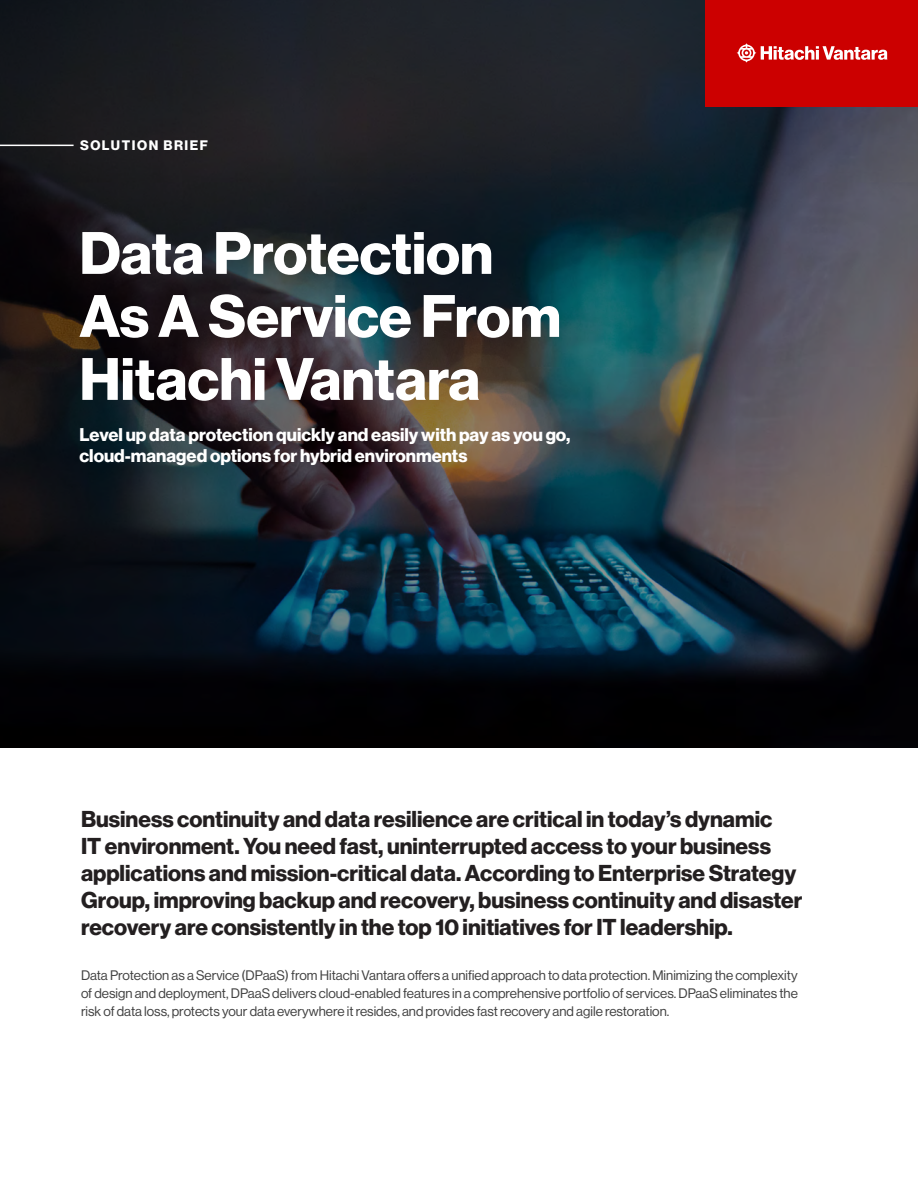
<style>
.page{position:relative;width:918px;height:1188px;background:#fff}
.page>*{position:absolute;margin:0;border:0;box-sizing:border-box;transform-origin:0 0}
.Main_Title_White{font:58.5px/63px "N Haas Grotesk DS Pro 75 Bd";color:#fff}
.Lead_Paragraph_15_18{font:22.5px/27px "N Haas Grotesk DS Pro 75 Bd";color:#231f20}
.Callout_Headline_White{font:18px/21px "N Haas Grotesk DS Pro 75 Bd";color:#fff}
.Body{font:13.5px/18px "N Haas Grotesk DS Pro 55 Rg";color:#414141;text-align:justify}
.Doc_Type_RED{font:13.5px "N Haas Grotesk DS Pro 75 Bd";letter-spacing:.115em;color:#fff}
</style>
<div class="page">
<img style="left:0;top:0;width:918px;height:747px">
<hr style="left:0;top:145px;width:74px;height:1px;background:#fff">
<div style="left:706px;top:0;width:212px;height:106px;background:#c00"></div>
<svg style="left:736px;top:43px;width:151px;height:20px"></svg>
<p class="Doc_Type_RED" style="left:80px;top:137px;width:130px">SOLUTION BRIEF</p>
<p class="Main_Title_White" style="left:80px;top:223px;width:483px">Data Protection<br>As A Service From<br>Hitachi Vantara</p>
<p class="Callout_Headline_White" style="left:80px;top:425px;width:492px">Level up data protection quickly and easily with pay as you go, cloud-managed options for hybrid environments</p>
<p class="Lead_Paragraph_15_18" style="left:81px;top:806px;width:723px">Business continuity and data resilience are critical in today’s dynamic<br>IT environment. You need fast, uninterrupted access to your business applications and mission-critical data. According to Enterprise Strategy Group, improving backup and recovery, business continuity and disaster recovery are consistently in the top 10 initiatives for IT leadership.</p>
<p class="Body" style="left:81px;top:967px;width:718px">Data Protection as a Service (DPaaS) from Hitachi Vantara offers a unified approach to data protection. Minimizing the complexity of design and deployment, DPaaS delivers cloud-enabled features in a comprehensive portfolio of services. DPaaS eliminates the risk of data loss, protects your data everywhere it resides, and provides fast recovery and agile restoration.</p>
</div>
